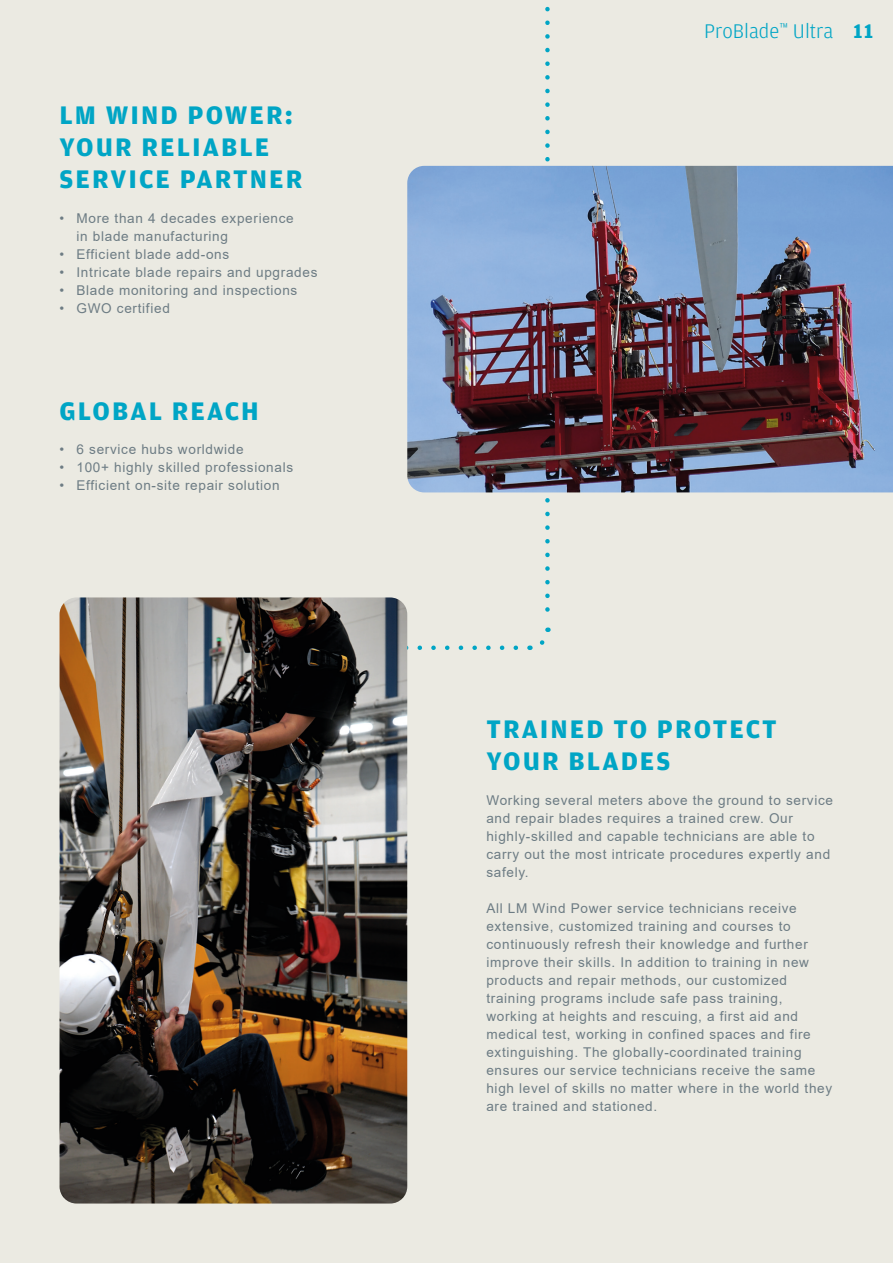
<style>
.page{position:relative;width:893px;height:1263px;background:#ebeae2}
.page>*{position:absolute;margin:0;border:0;box-sizing:border-box;transform-origin:0 0}
.t1{font:700 27px "Amplitude CE";letter-spacing:.075em;color:#00a5c5}
.t2{font:300 21px "Amplitude CE";color:#00a5c5}
.t3{font:700 21px "Amplitude CE";color:#00a5c5}
.t4{font:13.5px/18px "Arial";letter-spacing:.05em;color:#6d7c84}
</style>
<div class="page">
<svg style="left:529px;top:9px;width:21px;height:641px"></svg>
<svg style="left:407px;top:645px;width:109px;height:5px"></svg>
<img style="left:60px;top:597px;width:347px;height:606px">
<img style="left:407px;top:166px;width:486px;height:326px">
<h1 class="t1" style="left:60px;top:99px;width:235px">LM WIND POWER:</h1>
<h1 class="t1" style="left:60px;top:131px;width:211px">YOUR RELIABLE</h1>
<h1 class="t1" style="left:60px;top:163px;width:244px">SERVICE PARTNER</h1>
<p class="t4" style="left:77px;top:209px;width:219px;text-indent:-17px">• More than 4 decades experience in blade manufacturing</p>
<p class="t4" style="left:60px;top:245px;width:171px">• Efficient blade add-ons</p>
<p class="t4" style="left:60px;top:263px;width:259px">• Intricate blade repairs and upgrades</p>
<p class="t4" style="left:60px;top:281px;width:239px">• Blade monitoring and inspections</p>
<p class="t4" style="left:60px;top:299px;width:112px">• GWO certified</p>
<h1 class="t1" style="left:60px;top:395px;width:201px">GLOBAL REACH</h1>
<p class="t4" style="left:60px;top:440px;width:186px">• 6 service hubs worldwide</p>
<p class="t4" style="left:60px;top:458px;width:235px">• 100+ highly skilled professionals</p>
<p class="t4" style="left:60px;top:476px;width:222px">• Efficient on-site repair solution</p>
<h2 class="t2" style="left:704px;top:19px;width:131px">ProBlade<sup>™</sup> Ultra</h2>
<h2 class="t3" style="left:854px;top:19px;width:21px">11</h2>
<h1 class="t1" style="left:486px;top:713px;width:292px">TRAINED TO PROTECT</h1>
<h1 class="t1" style="left:486px;top:745px;width:186px">YOUR BLADES</h1>
<p class="t4" style="left:486px;top:791px;width:348px">Working several meters above the ground to service and repair blades requires a trained crew. Our highly-skilled and capable technicians are able to carry out the most intricate procedures expertly and safely.</p>
<p class="t4" style="left:486px;top:899px;width:347px">All LM Wind Power service technicians receive extensive, customized training and courses to continuously refresh their knowledge and further improve their skills. In addition to training in new products and repair methods, our customized training programs include safe pass training, working at heights and rescuing, a first aid and medical test, working in confined spaces and fire extinguishing. The globally-coordinated training ensures our service technicians receive the same high level of skills no matter where in the world they are trained and stationed.</p>
</div>
